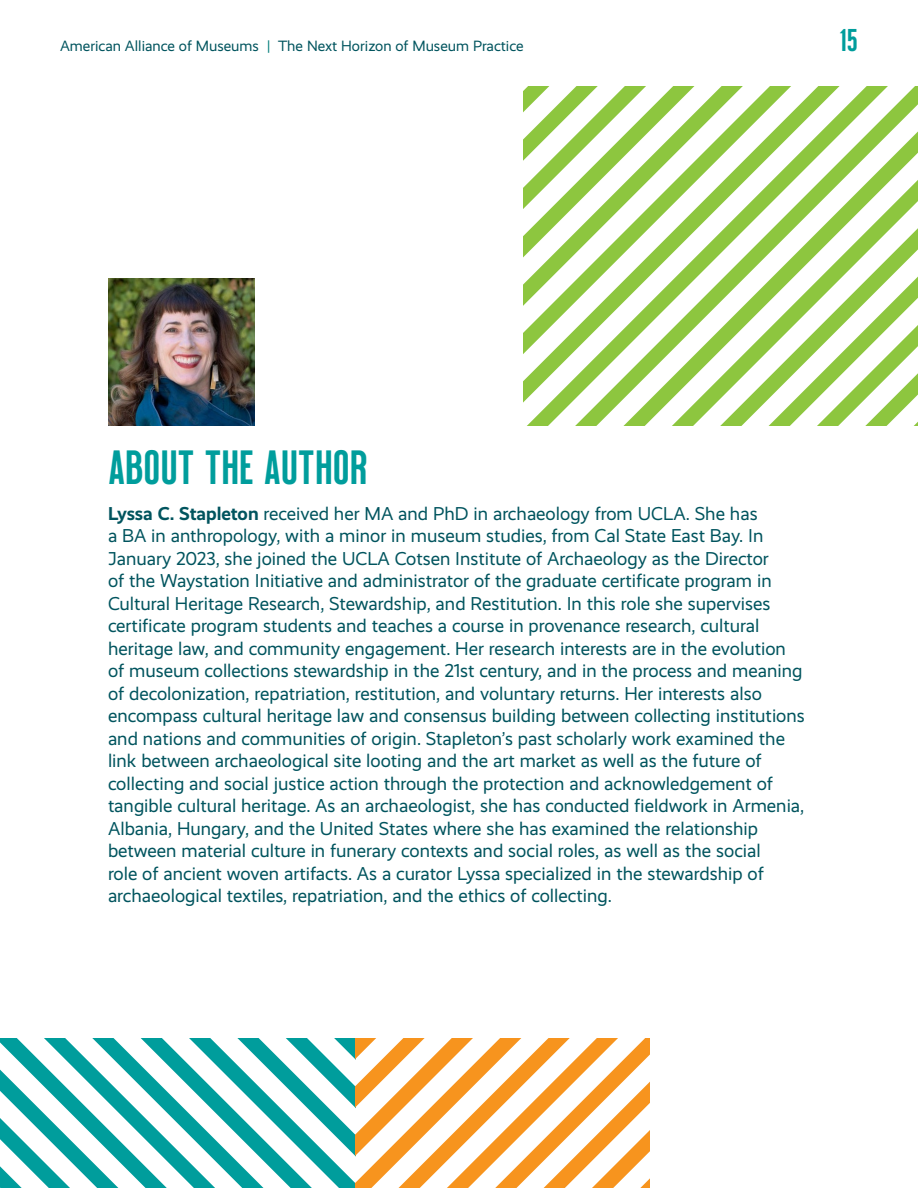
<style>
.page{position:relative;width:918px;height:1188px;background:#fff}
.page>*{position:absolute;margin:0;border:0;box-sizing:border-box;transform-origin:0 0}
.H2_-_Milkstore_32pt_teal{font:48px "Milkstore 02 Clean";color:#009d9c}
.t1{font:31.5px "Milkstore 02 Clean";color:#009d9c}
.Body_-_12_5pt_navy{font:18.75px/22.5px "Realist";color:#01545e}
.t2{font:15px "Realist";color:#01545e}
.s1{color:#007c7a}
.s2{font-weight:700}
</style>
<div class="page">
<svg style="left:524px;top:301px;width:394px;height:124px"></svg>
<svg style="left:524px;top:204px;width:394px;height:97px"></svg>
<svg style="left:524px;top:86px;width:394px;height:118px"></svg>
<svg style="left:0;top:1038px;width:355px;height:150px"></svg>
<img style="left:108px;top:278px;width:147px;height:147px">
<svg style="left:355px;top:1038px;width:295px;height:150px"></svg>
<p class="t2" style="left:60px;top:38px;width:465px">American Alliance of Museums <span class="s1">|</span> The Next Horizon of Museum Practice</p>
<h2 class="t1" style="left:840px;top:23px;width:20px">15</h2>
<h2 class="H2_-_Milkstore_32pt_teal" style="left:108px;top:441px;width:261px">ABOUT THE AUTHOR</h2>
<p class="Body_-_12_5pt_navy" style="left:108px;top:502px;width:698px"><span class="s2">Lyssa C. Stapleton</span> received her MA and PhD in archaeology from UCLA. She has<br>a BA in anthropology, with a minor in museum studies, from Cal State East Bay. In January 2023, she joined the UCLA Cotsen Institute of Archaeology as the Director<br>of the Waystation Initiative and administrator of the graduate certificate program in Cultural Heritage Research, Stewardship, and Restitution. In this role she supervises certificate program students and teaches a course in provenance research, cultural heritage law, and community engagement. Her research interests are in the evolution of museum collections stewardship in the 21st century, and in the process and meaning of decolonization, repatriation, restitution, and voluntary returns. Her interests also encompass cultural heritage law and consensus building between collecting institutions and nations and communities of origin. Stapleton’s past scholarly work examined the link between archaeological site looting and the art market as well as the future of collecting and social justice action through the protection and acknowledgement of tangible cultural heritage. As an archaeologist, she has conducted fieldwork in Armenia, Albania, Hungary, and the United States where she has examined the relationship between material culture in funerary contexts and social roles, as well as the social<br>role of ancient woven artifacts. As a curator Lyssa specialized in the stewardship of archaeological textiles, repatriation, and the ethics of collecting.</p>
</div>
